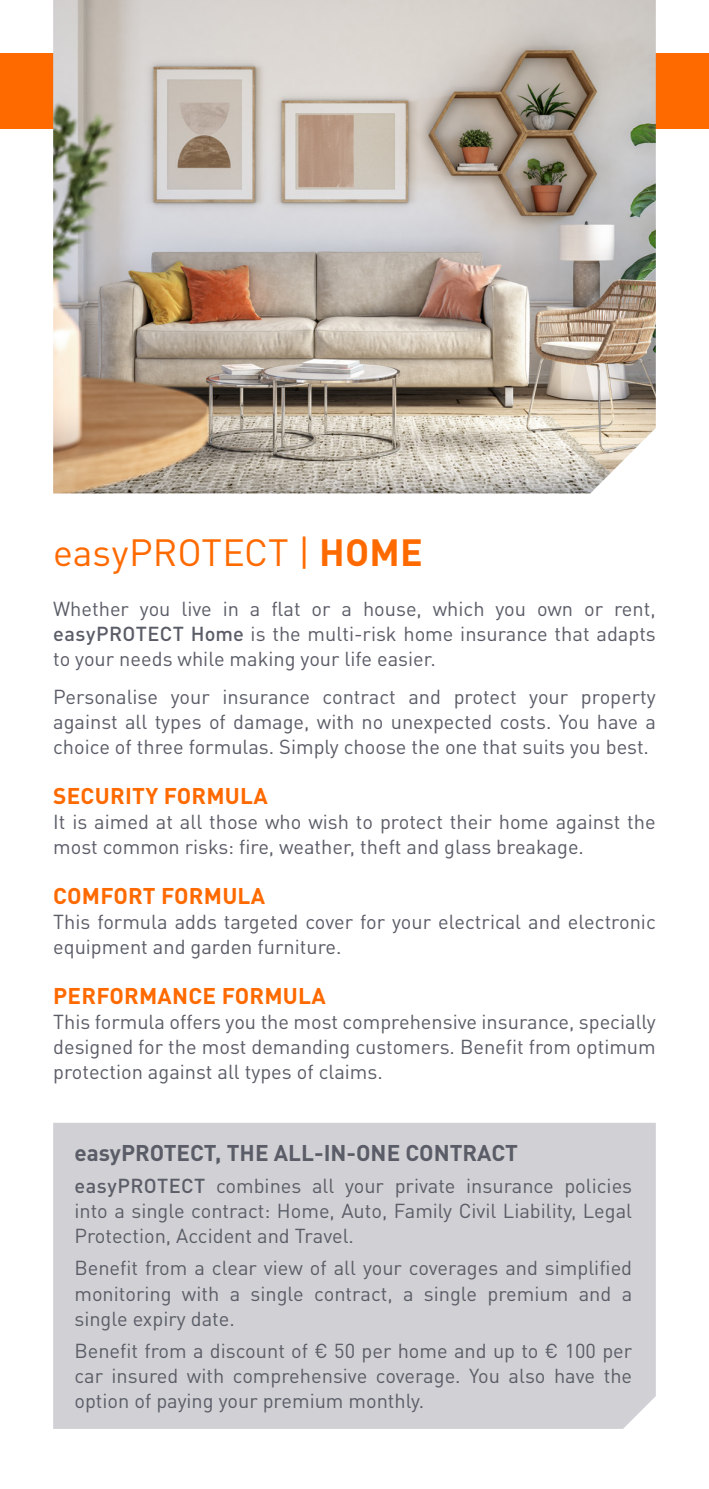
<style>
.page{position:relative;width:709px;height:1489px;background:#fff}
.page>*{position:absolute;margin:0;border:0;box-sizing:border-box;transform-origin:0 0}
.t1{font:37.5px "DIN Pro";color:#ff6a00}
.t2{font:700 22.5px "DIN Pro";letter-spacing:.01em;color:#ff6a00}
.t3{font:700 22.5px "DIN Pro";color:#5a5d67}
.t4{font:20px/25px "DIN Pro";color:#5a5d67;text-align:justify}
.s1{font-weight:700}
.s2{font-weight:500}
</style>
<div class="page">
<div style="left:0;top:53px;width:709px;height:75px;background:#ff6a00"></div>
<img style="left:53px;top:0;width:603px;height:493px">
<div style="left:53px;top:1123px;width:603px;height:305px;background:#d1d1d5"></div>
<h1 class="t1" style="left:53px;top:527px;width:371px">easyPROTECT | <span class="s1">HOME</span></h1>
<p class="t4" style="left:53px;top:595px;width:604px">Whether you live in a flat or a house, which you own or rent, <span class="s2">easyPROTECT Home</span> is the multi-risk home insurance that adapts to your needs while making your life easier.</p>
<p class="t4" style="left:53px;top:683px;width:604px">Personalise your insurance contract and protect your property against all types of damage, with no unexpected costs. You have a choice of three formulas. Simply choose the one that suits you best.</p>
<p class="t2" style="left:53px;top:780px;width:216px">SECURITY FORMULA</p>
<p class="t4" style="left:53px;top:808px;width:604px">It is aimed at all those who wish to protect their home against the most common risks: fire, weather, theft and glass breakage.</p>
<p class="t2" style="left:53px;top:880px;width:213px">COMFORT FORMULA</p>
<p class="t4" style="left:53px;top:908px;width:604px">This formula adds targeted cover for your electrical and electronic equipment and garden furniture.</p>
<p class="t2" style="left:53px;top:980px;width:274px">PERFORMANCE FORMULA</p>
<p class="t4" style="left:53px;top:1008px;width:604px">This formula offers you the most comprehensive insurance, specially designed for the most demanding customers. Benefit from optimum protection against all types of claims.</p>
<p class="t3" style="left:74px;top:1137px;width:445px">easyPROTECT, THE ALL-IN-ONE CONTRACT</p>
<p class="t4" style="left:74px;top:1172px;width:559px"><span class="s2">easyPROTECT</span> combines all your private insurance policies into a single contract: Home, Auto, Family Civil Liability, Legal Protection, Accident and Travel.</p>
<p class="t4" style="left:74px;top:1254px;width:559px">Benefit from a clear view of all your coverages and simplified monitoring with a single contract, a single premium and a single expiry date.</p>
<p class="t4" style="left:74px;top:1336px;width:559px">Benefit from a discount of € 50 per home and up to € 100 per car insured with comprehensive coverage. You also have the option of paying your premium monthly.</p>
</div>
